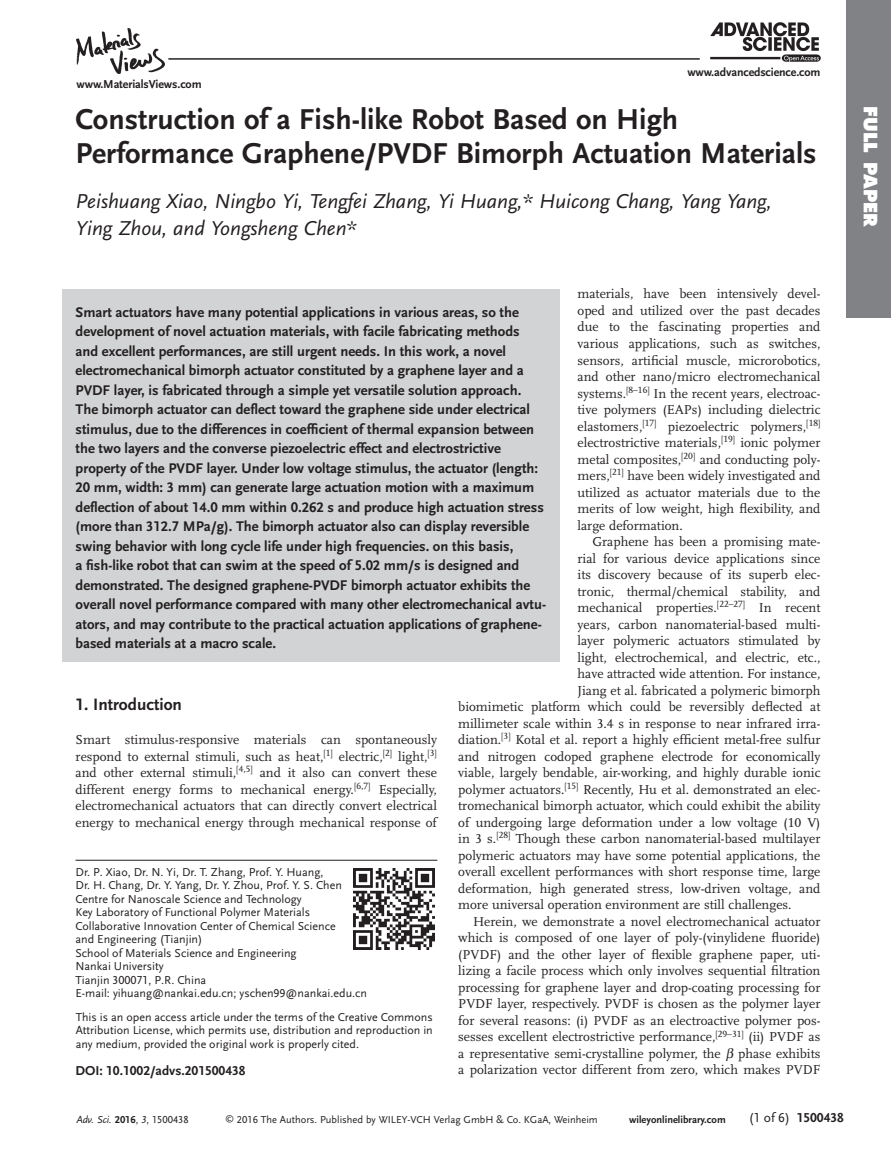
<style>
.page{position:relative;width:891px;height:1175px;background:#fff}
.page>*{position:absolute;margin:0;border:0;box-sizing:border-box;transform-origin:0 0}
.t1{font:700 30px/34.5px "Scala Sans LF";color:#231f20}
.t2{font:italic 21px/27px "Scala Sans LF";color:#231f20}
.t3{font:800 18px "Futura";letter-spacing:.005em;color:#fff}
.t4{font:700 17.25px "Scala Sans LF";color:#231f20}
.t5{font:700 14.7px/19.5px "Scala Sans LF";color:#231f20}
.t6{font:13.5px/16.5px "Scala LF";color:#231f20;text-align:justify}
.t7{font:700 13.5px "Scala Sans LF";color:#231f20}
.t8{font:12px/13.5px "Scala Sans LF";color:#231f20}
.t9{font:700 12px "Scala Sans LF";letter-spacing:-.01em;color:#231f20}
.t10{font:10.5px "Scala Sans LF";color:#231f20}
.t11{font:700 10.5px "Scala Sans LF";color:#231f20}
.t12{font:italic 10.5px "Scala Sans LF";color:#231f20}
.s1{font-weight:700;font-style:normal}
.s2{font-style:normal}
.s3{font-size:9px}
.s4{font-weight:400}
</style>
<div class="page">
<div style="left:846px;top:0;width:45px;height:317px;background:#808285"></div>
<img style="left:77px;top:28px;width:88px;height:45px">
<hr style="left:168px;top:59px;width:532px;height:1px;background:#231f20">
<img style="left:710px;top:22px;width:111px;height:40px">
<hr style="left:76px;top:860px;width:361px;height:1px;background:#231f20">
<div style="left:62px;top:289px;width:498px;height:372px;background:#d1d3d4"></div>
<img style="left:353px;top:868px;width:82px;height:82px">
<p class="t9" style="left:77px;top:79px;width:127px">www.MaterialsViews.com</p>
<p class="t9" style="left:687px;top:66px;width:135px">www.advancedscience.com</p>
<h1 class="t1" style="left:76px;top:103px;width:743px">Construction of a Fish-like Robot Based on High<br>Performance Graphene/PVDF Bimorph Actuation Materials</h1>
<h2 class="t2" style="left:76px;top:188px;width:698px">Peishuang Xiao , Ningbo Yi , Tengfei Zhang , Yi Huang , * Huicong Chang , Yang Yang ,<br>Ying Zhou , and Yongsheng Chen *</h2>
<p class="t6" style="left:578px;top:287px;width:244px">materials, have been intensively devel&shy;oped and utilized over the past decades due to the fascinating properties and various applications, such as switches, sensors, artificial muscle, microrobotics, and other nano/micro electromechanical systems. <sup>[</sup> <sup>8–16</sup> <sup>]</sup> In the recent years, electroac&shy;tive polymers (EAPs) including dielectric elastomers, <sup>[</sup> <sup>17</sup> <sup>]</sup> piezoelectric polymers, <sup>[</sup> <sup>18</sup> <sup>] </sup>electrostrictive materials, <sup>[</sup> <sup>19</sup> <sup>]</sup> ionic polymer metal composites, <sup>[</sup> <sup>20</sup> <sup>]</sup> and conducting poly&shy;mers, <sup>[</sup> <sup>21</sup> <sup>]</sup> have been widely investigated and utilized as actuator materials due to the merits of low weight, high flexibility, and large deformation.</p>
<p class="t6" style="left:593px;top:534px;width:229px">Graphene has been a promising mate-</p>
<p class="t6" style="left:578px;top:551px;width:244px">rial for various device applications since</p>
<p class="t6" style="left:578px;top:567px;width:244px">its discovery because of its superb elec-</p>
<p class="t6" style="left:578px;top:584px;width:244px">tronic, thermal/chemical stability, and</p>
<p class="t6" style="left:578px;top:600px;width:244px">mechanical properties. <sup>[</sup> <sup>22–27</sup> <sup>]</sup> In recent</p>
<p class="t6" style="left:578px;top:617px;width:244px">years, carbon nanomaterial-based multi-</p>
<p class="t6" style="left:578px;top:633px;width:244px">layer polymeric actuators stimulated by</p>
<p class="t6" style="left:578px;top:650px;width:244px">light, electrochemical, and electric, etc.,</p>
<p class="t6" style="left:578px;top:666px;width:244px">have attracted wide attention. For instance,</p>
<p class="t6" style="left:578px;top:683px;width:244px">Jiang et al. fabricated a polymeric bimorph</p>
<p class="t6" style="left:458px;top:699px;width:364px">biomimetic platform which could be reversibly deflected at</p>
<p class="t6" style="left:458px;top:716px;width:364px">millimeter scale within 3.4 s in response to near infrared irra-</p>
<p class="t6" style="left:458px;top:732px;width:364px">diation. <sup>[</sup> <sup>3</sup> <sup>]</sup> Kotal et al. report a highly efficient metal-free sulfur</p>
<p class="t6" style="left:458px;top:749px;width:364px">and nitrogen codoped graphene electrode for economically</p>
<p class="t6" style="left:458px;top:765px;width:364px">viable, largely bendable, air-working, and highly durable ionic</p>
<p class="t6" style="left:458px;top:782px;width:364px">polymer actuators. <sup>[</sup> <sup>15</sup> <sup>]</sup> Recently, Hu et al. demonstrated an elec-</p>
<p class="t6" style="left:458px;top:798px;width:364px">tromechanical bimorph actuator, which could exhibit the ability</p>
<p class="t6" style="left:458px;top:815px;width:364px">of undergoing large deformation under a low voltage (10 V)</p>
<p class="t6" style="left:458px;top:831px;width:364px">in 3 s. <sup>[</sup> <sup>28</sup> <sup>]</sup> Though these carbon nanomaterial-based multilayer</p>
<p class="t6" style="left:458px;top:848px;width:364px">polymeric actuators may have some potential applications, the</p>
<p class="t6" style="left:458px;top:864px;width:364px">overall excellent performances with short response time, large</p>
<p class="t6" style="left:458px;top:881px;width:364px">deformation, high generated stress, low-driven voltage, and</p>
<p class="t6" style="left:458px;top:897px;width:335px">more universal operation environment are still challenges.</p>
<p class="t6" style="left:473px;top:914px;width:349px">Herein, we demonstrate a novel electromechanical actuator</p>
<p class="t6" style="left:458px;top:930px;width:364px">which is composed of one layer of poly-(vinylidene fluoride)</p>
<p class="t6" style="left:458px;top:947px;width:364px">(PVDF) and the other layer of flexible graphene paper, uti-</p>
<p class="t6" style="left:458px;top:963px;width:364px">lizing a facile process which only involves sequential filtration</p>
<p class="t6" style="left:458px;top:979px;width:364px">processing for graphene layer and drop-coating processing for</p>
<p class="t6" style="left:458px;top:996px;width:364px">PVDF layer, respectively. PVDF is chosen as the polymer layer</p>
<p class="t6" style="left:458px;top:1012px;width:364px">for several reasons: (i) PVDF as an electroactive polymer pos-</p>
<p class="t6" style="left:458px;top:1029px;width:364px">sesses excellent electrostrictive performance, <sup>[</sup> <sup>29–31</sup> <sup>]</sup> (ii) PVDF as</p>
<p class="t6" style="left:458px;top:1046px;width:264px">a representative semi-crystalline polymer, the</p>
<p class="t5" style="left:76px;top:303px;width:472px">Smart actuators have many potential applications in various areas, so the development of novel actuation materials, with facile fabricating methods and excellent performances, are still urgent needs. In this work, a novel electromechanical bimorph actuator constituted by a graphene layer and a PVDF layer, is fabricated through a simple yet versatile solution approach.<br>The bimorph actuator can deflect toward the graphene side under electrical stimulus, due to the differences in coefficient of thermal expansion between the two layers and the converse piezoelectric effect and electrostrictive property of the PVDF layer. Under low voltage stimulus, the actuator (length:<br>20 mm, width: 3 mm) can generate large actuation motion with a maximum deflection of about 14.0 mm within 0.262 s and produce high actuation stress (more than 312.7 MPa/g). The bimorph actuator also can display reversible swing behavior with long cycle life under high frequencies. on this basis,<br>a fish-like robot that can swim at the speed of 5.02 mm/s is designed and demonstrated. The designed graphene-PVDF bimorph actuator exhibits the overall novel performance compared with many other electromechanical avtu&shy;ators, and may contribute to the practical actuation applications of graphene&shy;based materials at a macro scale.</p>
<p class="t4" style="left:76px;top:696px;width:108px">1. Introduction</p>
<p class="t6" style="left:76px;top:732px;width:363px">Smart stimulus-responsive materials can spontaneously respond to external stimuli, such as heat, <sup>[</sup> <sup>1</sup> <sup>]</sup> electric, <sup>[</sup> <sup>2</sup> <sup>]</sup> light, <sup>[</sup> <sup>3</sup> <sup>] </sup>and other external stimuli, <sup>[</sup> <sup>4,5</sup> <sup>]</sup> and it also can convert these different energy forms to mechanical energy. <sup>[</sup> <sup>6,7</sup> <sup>]</sup> Especially, electromechanical actuators that can directly convert electrical energy to mechanical energy through mechanical response of</p>
<p class="t8" style="left:76px;top:865px;width:293px">Dr. P. Xiao, Dr. N. Yi, Dr. T. Zhang, Prof. Y. Huang,<br>Dr. H. Chang, Dr. Y. Yang, Dr. Y. Zhou, Prof. Y. S. Chen Centre for Nanoscale Science and Technology<br>Key Laboratory of Functional Polymer Materials Collaborative Innovation Center of Chemical Science<br>and Engineering (Tianjin)<br>School of Materials Science and Engineering<br>Nankai University<br>Tianjin 300071 , P.R. China<br>E-mail: yihuang@nankai.edu.cn; yschen99@nankai.edu.cn</p>
<p class="t8" style="left:76px;top:1010px;width:359px;text-align:justify">This is an open access article under the terms of the Creative Commons Attribution License, which permits use, distribution and reproduction in any medium, provided the original work is properly cited.</p>
<p class="t6" style="left:458px;top:1046px;width:364px;text-align:right">phase exhibits<br>a polarization vector different from zero, which makes PVDF</p>
<p class="t7" style="left:76px;top:1064px;width:172px">DOI: 10.1002/advs.201500438</p>
<p class="t12" style="left:77px;top:1114px;width:114px">Adv. Sci. <span class="s1">2016</span><span class="s2">,</span> 3<span class="s2">, 1500438</span></p>
<p class="t10" style="left:225px;top:1114px;width:374px"><span class="s3">©</span> 2016 The Authors. Published by WILEY-VCH Verlag GmbH &amp; Co. KGaA, Weinheim</p>
<p class="t11" style="left:629px;top:1114px;width:98px">wileyonlinelibrary.com</p>
<p class="t7" style="left:749px;top:1111px;width:97px"><span class="s4">(1 of 6)</span> 1500438</p>
<h3 class="t3" style="left:878px;top:106px;width:123px;rotate:90deg">FULL PAPER</h3>
</div>
